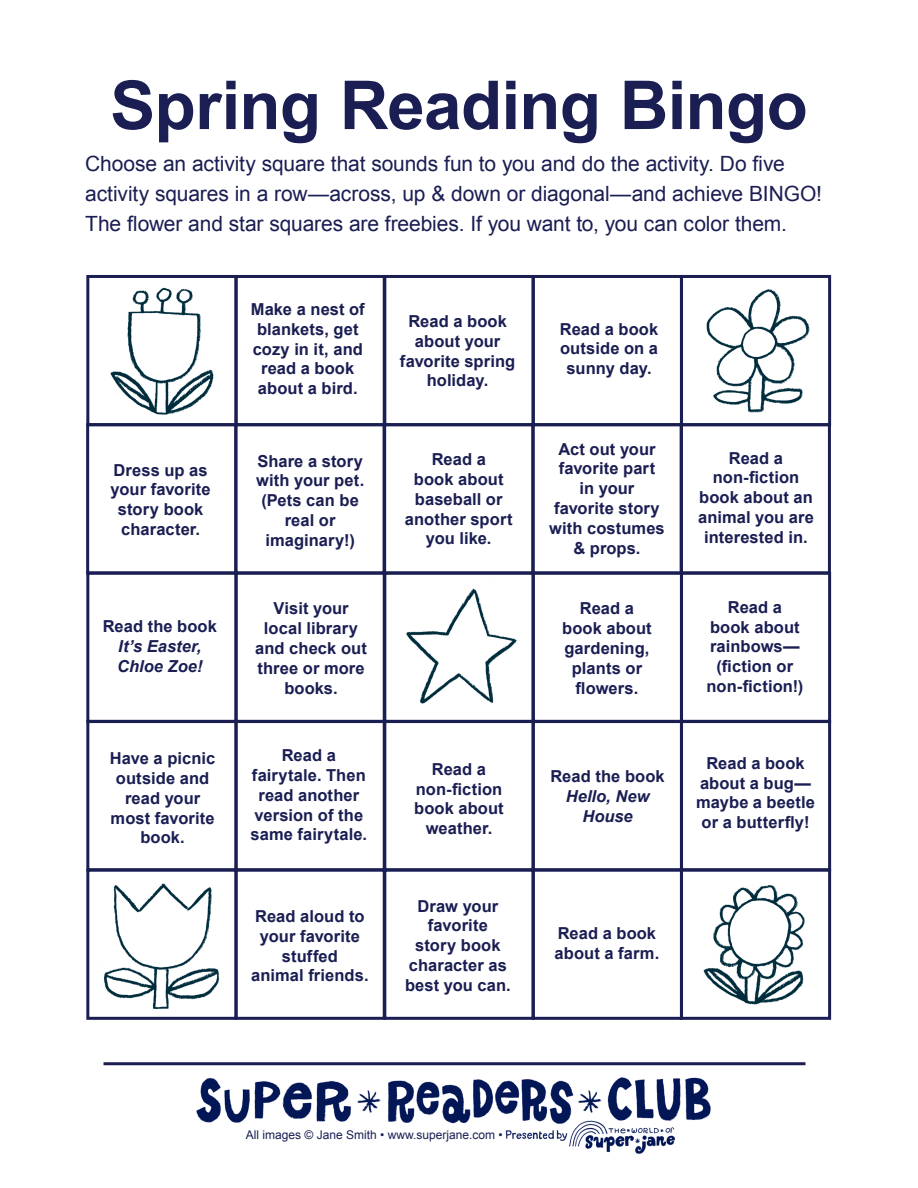
<style>
.page{position:relative;width:918px;height:1188px;background:#fff}
.page>*{position:absolute;margin:0;border:0;box-sizing:border-box;transform-origin:0 0}
.t1{font:700 67.5px "Arial";letter-spacing:-.01em;color:#1a1e52}
.t2{font:21px/30px "Arial";letter-spacing:-.005em;color:#1a1e52}
.t3{font:700 16.5px/19.8px "Arial";letter-spacing:.005em;color:#1a1e52;text-align:center}
.t4{font:italic 700 16.5px/19.8px "Arial";letter-spacing:.005em;color:#1a1e52;text-align:center}
.t5{font:12px "Arial";color:#1a1e52}
.s1{font-style:normal}
</style>
<div class="page">
<div style="left:86px;top:275px;width:152px;height:151px;border:3px solid #1a1e52"></div>
<div style="left:235px;top:275px;width:151px;height:151px;border:3px solid #1a1e52"></div>
<div style="left:383px;top:275px;width:152px;height:151px;border:3px solid #1a1e52"></div>
<div style="left:532px;top:275px;width:151px;height:151px;border:3px solid #1a1e52"></div>
<div style="left:680px;top:275px;width:151px;height:151px;border:3px solid #1a1e52"></div>
<div style="left:86px;top:423px;width:151px;height:151px;border:3px solid #1a1e52"></div>
<div style="left:234px;top:423px;width:152px;height:151px;border:3px solid #1a1e52"></div>
<div style="left:383px;top:423px;width:151px;height:151px;border:3px solid #1a1e52"></div>
<div style="left:532px;top:423px;width:151px;height:151px;border:3px solid #1a1e52"></div>
<div style="left:680px;top:423px;width:151px;height:151px;border:3px solid #1a1e52"></div>
<div style="left:86px;top:572px;width:152px;height:151px;border:3px solid #1a1e52"></div>
<div style="left:235px;top:572px;width:151px;height:151px;border:3px solid #1a1e52"></div>
<div style="left:383px;top:572px;width:152px;height:151px;border:3px solid #1a1e52"></div>
<div style="left:532px;top:572px;width:151px;height:151px;border:3px solid #1a1e52"></div>
<div style="left:680px;top:572px;width:151px;height:151px;border:3px solid #1a1e52"></div>
<div style="left:86px;top:720px;width:152px;height:151px;border:3px solid #1a1e52"></div>
<div style="left:235px;top:720px;width:151px;height:151px;border:3px solid #1a1e52"></div>
<div style="left:383px;top:720px;width:152px;height:151px;border:3px solid #1a1e52"></div>
<div style="left:532px;top:720px;width:151px;height:151px;border:3px solid #1a1e52"></div>
<div style="left:680px;top:720px;width:151px;height:151px;border:3px solid #1a1e52"></div>
<div style="left:86px;top:869px;width:152px;height:151px;border:3px solid #1a1e52"></div>
<div style="left:235px;top:869px;width:151px;height:151px;border:3px solid #1a1e52"></div>
<div style="left:383px;top:869px;width:152px;height:151px;border:3px solid #1a1e52"></div>
<div style="left:532px;top:869px;width:151px;height:151px;border:3px solid #1a1e52"></div>
<div style="left:680px;top:869px;width:151px;height:151px;border:3px solid #1a1e52"></div>
<img style="left:406px;top:588px;width:111px;height:116px">
<img style="left:110px;top:287px;width:104px;height:128px">
<img style="left:706px;top:289px;width:104px;height:124px">
<img style="left:104px;top:883px;width:116px;height:126px">
<img style="left:703px;top:885px;width:102px;height:120px">
<img style="left:187px;top:1065px;width:541px;height:89px">
<div style="left:199px;top:1130px;width:304px;height:17px;background:#fff"></div>
<hr style="left:104px;top:1062px;width:702px;height:3px;background:#1a1e52">
<p class="t1" style="left:110px;top:61px;width:699px">Spring Reading Bingo</p>
<p class="t2" style="left:85px;top:149px;width:738px">Choose an activity square that sounds fun to you and do the activity. Do five activity squares in a row—across, up &amp; down or diagonal—and achieve BINGO!<br>The flower and star squares are freebies. If you want to, you can color them.</p>
<p class="t3" style="left:251px;top:300px;width:116px">Make a nest of blankets, get cozy in it, and read a book about a bird.</p>
<p class="t3" style="left:111px;top:460px;width:102px">Dress up as your favorite story book character.</p>
<p class="t3" style="left:256px;top:451px;width:110px">Share a story with your pet. (Pets can be real or</p>
<p class="t3" style="left:265px;top:531px;width:91px">imaginary!)</p>
<p class="t4" style="left:103px;top:617px;width:116px"><span class="s1">Read the book<br></span>It’s Easter,<br>Chloe Zoe!</p>
<p class="t3" style="left:255px;top:599px;width:113px">Visit your local library and check out three or more books.</p>
<p class="t3" style="left:400px;top:312px;width:117px">Read a book about your favorite spring holiday.</p>
<p class="t3" style="left:432px;top:450px;width:56px">Read a</p>
<p class="t3" style="left:405px;top:470px;width:109px">book about baseball or another sport you like.</p>
<p class="t3" style="left:560px;top:319px;width:100px">Read a book outside on a sunny day.</p>
<p class="t3" style="left:558px;top:439px;width:99px;text-align:left">Act out your favorite part</p>
<p class="t3" style="left:580px;top:479px;width:56px">in your</p>
<p class="t3" style="left:549px;top:499px;width:117px">favorite story with costumes &amp; props.</p>
<p class="t3" style="left:580px;top:599px;width:56px">Read a</p>
<p class="t3" style="left:562px;top:619px;width:91px">book about</p>
<p class="t3" style="left:564px;top:639px;width:87px">gardening, plants or</p>
<p class="t3" style="left:576px;top:678px;width:64px">flowers.</p>
<p class="t3" style="left:110px;top:749px;width:107px">Have a picnic outside and read your most favorite book.</p>
<p class="t3" style="left:282px;top:746px;width:56px">Read a</p>
<p class="t3" style="left:251px;top:766px;width:118px">fairytale. Then read another version of the same fairytale.</p>
<p class="t3" style="left:550px;top:767px;width:116px">Read the book</p>
<p class="t3" style="left:432px;top:760px;width:56px">Read a</p>
<p class="t3" style="left:414px;top:779px;width:91px">non-fiction book about weather.</p>
<p class="t4" style="left:566px;top:787px;width:85px">Hello, New<br>House</p>
<p class="t3" style="left:255px;top:907px;width:111px">Read aloud to your favorite stuffed</p>
<p class="t3" style="left:251px;top:966px;width:119px">animal friends.</p>
<p class="t3" style="left:418px;top:896px;width:82px">Draw your favorite</p>
<p class="t3" style="left:415px;top:936px;width:87px">story book</p>
<p class="t3" style="left:405px;top:956px;width:107px;text-align:left">character as best you can.</p>
<p class="t3" style="left:555px;top:924px;width:106px;text-align:left">Read a book about a farm.</p>
<p class="t3" style="left:729px;top:448px;width:56px">Read a</p>
<p class="t3" style="left:698px;top:468px;width:117px">non-fiction book about an animal you are interested in.</p>
<p class="t3" style="left:728px;top:598px;width:56px">Read a</p>
<p class="t3" style="left:710px;top:618px;width:91px;text-align:left">book about rainbows—</p>
<p class="t3" style="left:706px;top:657px;width:98px">(fiction or non-fiction!)</p>
<p class="t3" style="left:696px;top:754px;width:120px">Read a book about a bug— maybe a beetle or a butterfly!</p>
<p class="t5" style="left:246px;top:1127px;width:258px">All images © Jane Smith • www.superjane.com •</p>
</div>
